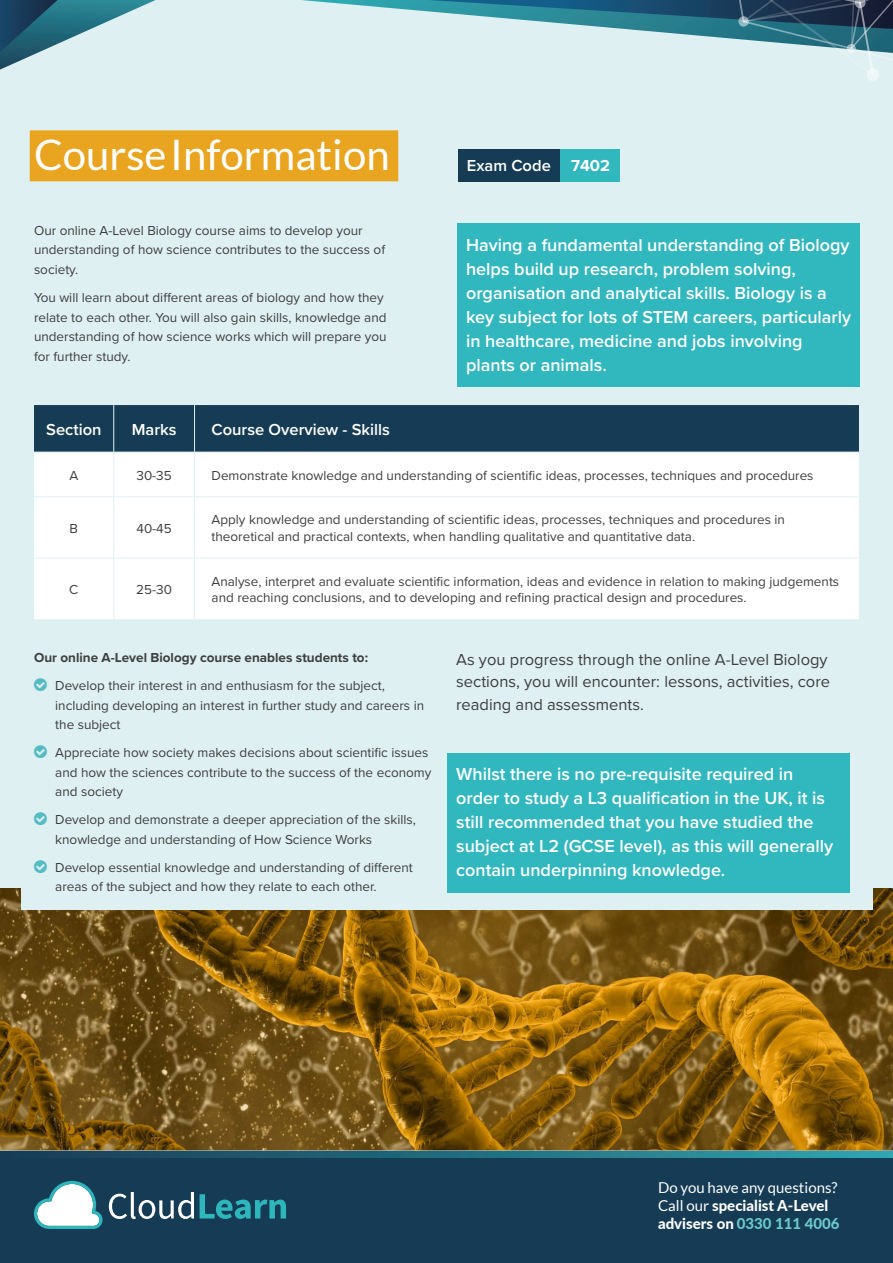
<style>
.page{position:relative;width:893px;height:1263px;background:#dff0f2}
.page>*{position:absolute;margin:0;border:0;box-sizing:border-box;transform-origin:0 0}
.Main_Heading{font:42px "Lato";color:#fff}
.Highlighted_Text{font:600 18px/24px "Proxima Nova";color:#fff}
.Body_text{font:16.5px/22.5px "Proxima Nova";color:#3e3e3f}
.Body_text-2{font:600 16.5px "Proxima Nova";color:#fff}
.Small_heading{font:600 16.5px "Proxima Nova";color:#fff}
.Small_heading-2{font:700 16.5px "Proxima Nova";color:#fff}
.t1{font:15px/18px "Lato";color:#fff}
.Body_text-3{font:13.5px/19.5px "Proxima Nova";color:#3e3e3f}
.Body_text-4{font:700 13.5px "Proxima Nova";color:#3e3e3f}
.s1{color:#55bcc3}
.s2{font-weight:800}
.s3{font-weight:800;color:#6bc9ca}
</style>
<div class="page">
<div style="left:0;top:1157px;width:893px;height:106px;background:#153c54"></div>
<svg style="left:34px;top:1181px;width:69px;height:48px"></svg>
<svg style="left:109px;top:1192px;width:85px;height:27px"></svg>
<svg style="left:200px;top:1194px;width:86px;height:25px"></svg>
<svg style="left:0;top:1151px;width:893px;height:6px;background:#236e7f"></svg>
<img style="left:0;top:888px;width:893px;height:262px">
<div style="left:458px;top:224px;width:402px;height:163px;background:#31b7be"></div>
<div style="left:34px;top:405px;width:825px;height:47px;background:#153c54"></div>
<div style="left:34px;top:453px;width:825px;height:166px;background:#fff"></div>
<hr style="left:113px;top:405px;width:1px;height:47px;background:#dff0f2">
<hr style="left:194px;top:405px;width:1px;height:47px;background:#dff0f2">
<hr style="left:113px;top:452px;width:1px;height:44px;background:#dff0f2">
<hr style="left:194px;top:452px;width:1px;height:44px;background:#dff0f2">
<hr style="left:34px;top:496px;width:80px;height:1px;background:#dff0f2">
<hr style="left:114px;top:496px;width:81px;height:1px;background:#dff0f2">
<hr style="left:113px;top:497px;width:1px;height:61px;background:#dff0f2">
<hr style="left:195px;top:496px;width:664px;height:1px;background:#dff0f2">
<hr style="left:194px;top:497px;width:1px;height:61px;background:#dff0f2">
<hr style="left:34px;top:558px;width:80px;height:1px;background:#dff0f2">
<hr style="left:114px;top:558px;width:81px;height:1px;background:#dff0f2">
<hr style="left:113px;top:558px;width:1px;height:61px;background:#dff0f2">
<hr style="left:195px;top:558px;width:664px;height:1px;background:#dff0f2">
<hr style="left:194px;top:558px;width:1px;height:61px;background:#dff0f2">
<div style="left:21px;top:639px;width:852px;height:271px;background:#dff0f2"></div>
<div style="left:30px;top:130px;width:368px;height:51px;background:#eaa520"></div>
<div style="left:458px;top:149px;width:103px;height:33px;background:#153c54"></div>
<div style="left:561px;top:149px;width:59px;height:33px;background:#31b7be"></div>
<div style="left:448px;top:753px;width:402px;height:140px;background:#31b7be"></div>
<svg style="left:301px;top:0;width:592px;height:81px"></svg>
<svg style="left:0;top:0;width:155px;height:70px"></svg>
<p class="Main_Heading" style="left:34px;top:131px;width:357px">Course Information</p>
<p class="Body_text-3" style="left:34px;top:220px;width:353px">Our online A-Level Biology course aims to develop your understanding of how science contributes to the success of society.</p>
<p class="Body_text-3" style="left:34px;top:287px;width:354px">You will learn about different areas of biology and how they relate to each other. You will also gain skills, knowledge and understanding of how science works which will prepare you for further study.</p>
<p class="Small_heading" style="left:467px;top:153px;width:86px">Exam Code</p>
<p class="Small_heading-2" style="left:571px;top:153px;width:40px">7402</p>
<p class="Highlighted_Text" style="left:466px;top:232px;width:387px">Having a fundamental understanding of Biology helps build up research, problem solving, organisation and analytical skills. Biology is a key subject for lots of STEM careers, particularly in healthcare, medicine and jobs involving plants or animals.</p>
<p class="Body_text-2" style="left:46px;top:417px;width:57px">Section</p>
<p class="Body_text-2" style="left:132px;top:417px;width:46px">Marks</p>
<p class="Body_text-2" style="left:212px;top:417px;width:180px">Course Overview - Skills</p>
<p class="Body_text-3" style="left:69px;top:465px;width:10px">A</p>
<p class="Body_text-3" style="left:136px;top:465px;width:37px">30-35</p>
<p class="Body_text-3" style="left:212px;top:465px;width:603px">Demonstrate knowledge and understanding of scientific ideas, processes, techniques and procedures</p>
<p class="Body_text-3" style="left:70px;top:518px;width:10px">B</p>
<p class="Body_text-3" style="left:136px;top:518px;width:37px">40-45</p>
<p class="Body_text-3" style="left:212px;top:511px;width:575px;line-height:16.5px">Apply knowledge and understanding of scientific ideas, processes, techniques and procedures in theoretical and practical contexts, when handling qualitative and quantitative data.</p>
<p class="Body_text-3" style="left:69px;top:579px;width:11px">C</p>
<p class="Body_text-3" style="left:136px;top:579px;width:37px">25-30</p>
<p class="Body_text-3" style="left:212px;top:572px;width:629px;line-height:16.5px">Analyse, interpret and evaluate scientific information, ideas and evidence in relation to making judgements and reaching conclusions, and to developing and refining practical design and procedures.</p>
<p class="Body_text-4" style="left:34px;top:648px;width:336px">Our online A-Level Biology course enables students to:</p>
<p class="Body_text-3" style="left:55px;top:675px;width:370px;text-indent:-21px"><span class="s1">■</span> Develop their interest in and enthusiasm for the subject, including developing an interest in further study and careers in the subject</p>
<p class="Body_text-3" style="left:55px;top:742px;width:378px;text-indent:-21px"><span class="s1">■</span> Appreciate how society makes decisions about scientific issues and how the sciences contribute to the success of the economy and society</p>
<p class="Body_text-3" style="left:55px;top:809px;width:362px;text-indent:-21px"><span class="s1">■</span> Develop and demonstrate a deeper appreciation of the skills, knowledge and understanding of How Science Works</p>
<p class="Body_text-3" style="left:55px;top:857px;width:359px;text-indent:-21px"><span class="s1">■</span> Develop essential knowledge and understanding of different areas of the subject and how they relate to each other.</p>
<p class="Body_text" style="left:456px;top:647px;width:375px">As you progress through the online A-Level Biology sections, you will encounter: lessons, activities, core reading and assessments.</p>
<p class="Highlighted_Text" style="left:456px;top:762px;width:378px">Whilst there is no pre-requisite required in order to study a L3 qualification in the UK, it is still recommended that you have studied the subject at L2 (GCSE level), as this will generally contain underpinning knowledge.</p>
<p class="t1" style="left:658px;top:1178px;width:183px">Do you have any questions?<br>Call our <span class="s2">specialist A-Level advisers on</span> <span class="s3">0330 111 4006</span></p>
</div>
